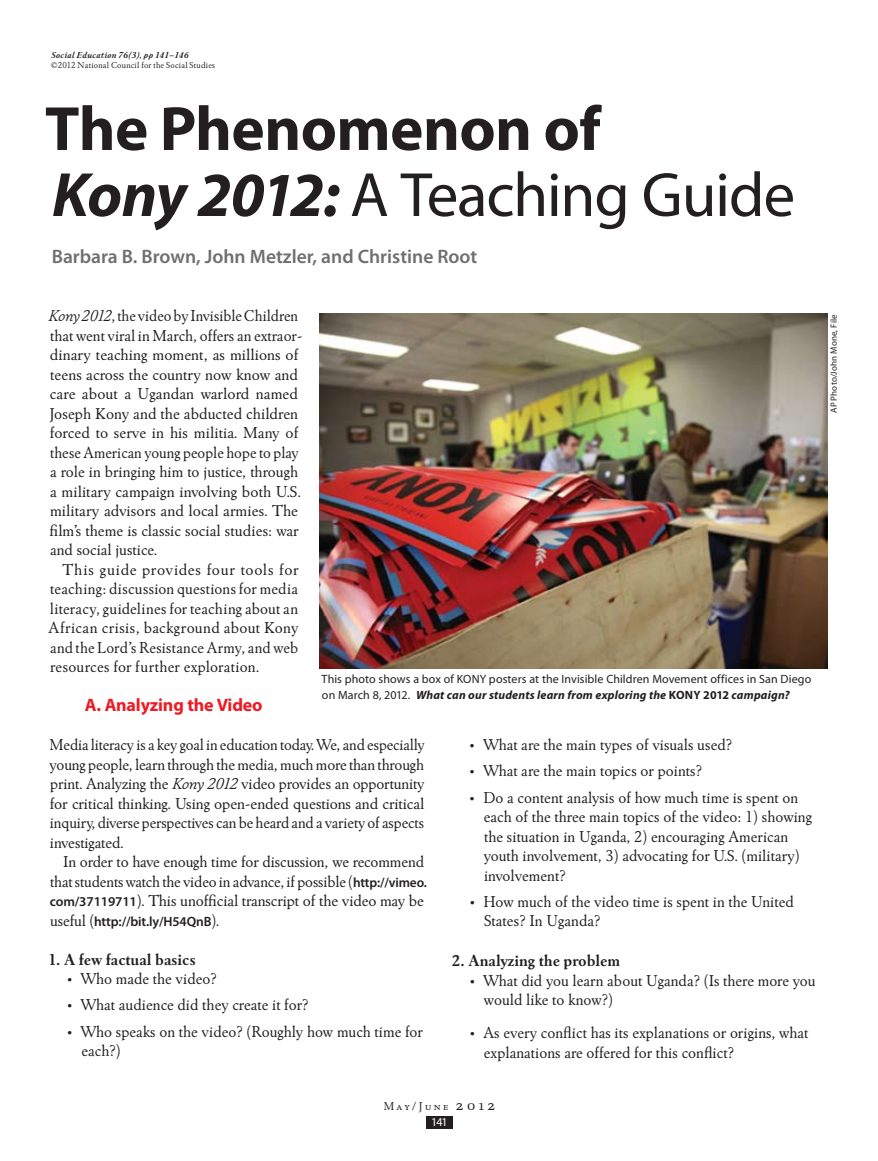
<style>
.page{position:relative;width:878px;height:1161px;background:#fff}
.page>*{position:absolute;margin:0;border:0;box-sizing:border-box;transform-origin:0 0}
.t1{font:700 63px/66px "Myriad Pro";letter-spacing:-.01em;color:#231f20}
.t2{font:600 19.5px "Myriad Pro";color:#6d6f71}
.t3{font:700 18px "Myriad Pro";letter-spacing:-.01em;color:#ed1c24}
.t4{font:16.5px/19.5px "Winchester New ITC";color:#231f20}
.t5{font:700 16.5px "Winchester New ITC";color:#231f20}
.t6{font:600 13.5px "Myriad Pro";letter-spacing:-.01em;color:#231f20}
.t7{font:12px/16.5px "Myriad Pro";letter-spacing:.01em;color:#231f20}
.t8{font:12px "Winchester New ITC Book SC";letter-spacing:.2em;color:#231f20}
.t9{font:12px "Myriad Pro";color:#fff}
.t10{font:9px "Winchester New ITC";letter-spacing:.025em;color:#231f20}
.t11{font:italic 700 9px "Winchester New ITC";letter-spacing:.025em;color:#231f20}
.t12{font:9px "Myriad Pro";letter-spacing:.015em;color:#231f20}
.s1{font-style:italic}
.s2{font-weight:400}
.s3{font-family:"Myriad Pro";font-weight:600;font-size:13.5px}
.s4{font-family:"Winchester New ITC";font-weight:400;font-size:16.5px}
.s5{font-family:"Myriad Pro"}
.s6{font-weight:700;font-style:italic}
.s7{font-weight:700}
.s8{font-size:16.5px}
</style>
<div class="page">
<div style="left:426px;top:1117px;width:26px;height:12px;background:#231f20"></div>
<img style="left:319px;top:313px;width:508px;height:356px">
<p class="t11" style="left:51px;top:49px;width:139px">Social Education 76(3), pp 141–146</p>
<p class="t10" style="left:51px;top:60px;width:166px">©2012 National Council for the Social Studies</p>
<h1 class="t1" style="left:45px;top:97px;width:751px">The Phenomenon of<br><span class="s1">Kony 2012:</span> <span class="s2">A Teaching Guide</span></h1>
<p class="t2" style="left:52px;top:244px;width:427px">Barbara B. Brown, John Metzler, and Christine Root</p>
<p class="t4" style="left:48px;top:306px;width:256px"><span class="s1">Kony 2012</span>, the video by Invisible Children that went viral in March, offers an extraor&shy;dinary teaching moment, as millions of teens across the country now know and care about a Ugandan warlord named Joseph Kony and the abducted children forced to serve in his militia. Many of these American young people hope to play a role in bringing him to justice, through a military campaign involving both U.S. military advisors and local armies. The film’s theme is classic social studies: war and social justice.</p>
<p class="t4" style="left:48px;top:559px;width:252px;text-align:justify;text-indent:14px">This guide provides four tools for teaching: discussion questions for media literacy, guidelines for teaching about an African crisis, background about Kony and the Lord’s Resistance Army, and web resources for further exploration.</p>
<p class="t3" style="left:85px;top:695px;width:179px">A. Analyzing the Video</p>
<p class="t4" style="left:50px;top:735px;width:376px;text-align:justify">Media literacy is a key goal in education today. We, and especially young people, learn through the media, much more than through print. Analyzing the <span class="s1">Kony 2012</span> video provides an opportunity for critical thinking. Using open-ended questions and critical inquiry, diverse perspectives can be heard and a variety of aspects investigated.</p>
<p class="t4" style="left:50px;top:852px;width:378px;text-indent:13px">In order to have enough time for discussion, we recommend that students watch the video in advance, if possible (<span class="s3">http://vimeo. com/37119711</span>). This unofficial transcript of the video may be</p>
<p class="t6" style="left:50px;top:912px;width:170px"><span class="s4">useful (</span>http://bit.ly/H54QnB<span class="s4">).</span></p>
<p class="t5" style="left:48px;top:949px;width:149px">1. A few factual basics</p>
<p class="t4" style="left:67px;top:969px;width:151px"><span class="s5">•</span> Who made the video?</p>
<p class="t4" style="left:67px;top:995px;width:243px"><span class="s5">•</span> What audience did they create it for?</p>
<p class="t4" style="left:81px;top:1021px;width:343px;text-indent:-14px"><span class="s5">•</span> Who speaks on the video? (Roughly how much time for each?)</p>
<p class="t7" style="left:321px;top:671px;width:491px">This photo shows a box of KONY posters at the Invisible Children Movement offices in San Diego on March 8, 2012. <span class="s6">What can our students learn from exploring the</span> <span class="s7">KONY 2012</span> <span class="s6">campaign?</span></p>
<p class="t4" style="left:470px;top:735px;width:264px"><span class="s5">•</span> What are the main types of visuals used?</p>
<p class="t4" style="left:470px;top:761px;width:234px"><span class="s5">•</span> What are the main topics or points?</p>
<p class="t4" style="left:483px;top:787px;width:330px;text-indent:-14px"><span class="s5">•</span> Do a content analysis of how much time is spent on each of the three main topics of the video: 1) showing the situation in Uganda, 2) encouraging American youth involvement, 3) advocating for U.S. (military) involvement?</p>
<p class="t4" style="left:484px;top:891px;width:311px;text-indent:-14px"><span class="s5">•</span> How much of the video time is spent in the United<br>States? In Uganda?</p>
<p class="t5" style="left:451px;top:951px;width:170px">2. Analyzing the problem</p>
<p class="t4" style="left:484px;top:970px;width:333px;text-indent:-14px"><span class="s5">•</span> What did you learn about Uganda? (Is there more you would like to know?)</p>
<p class="t4" style="left:484px;top:1023px;width:326px;text-indent:-14px"><span class="s5">•</span> As every conflict has its explanations or origins, what explanations are offered for this conflict?</p>
<p class="t12" style="left:829px;top:413px;width:101px;rotate:-90deg">AP Photo/John Mone, File</p>
<p class="t8" style="left:384px;top:1099px;width:113px">May/June <span class="s8">2012</span></p>
<p class="t9" style="left:431px;top:1116px;width:18px">141</p>
</div>
